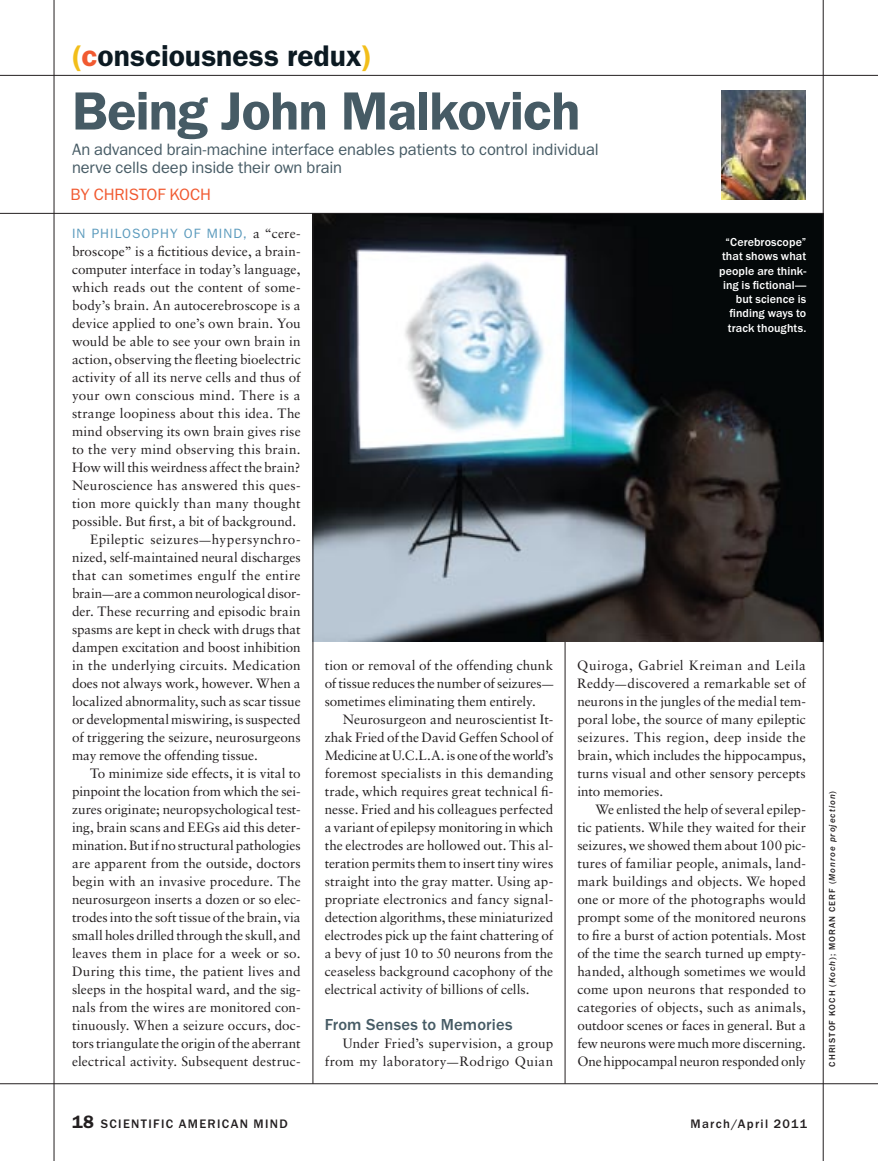
<style>
.page{position:relative;width:878px;height:1161px;background:#fff}
.page>*{position:absolute;margin:0;border:0;box-sizing:border-box;transform-origin:0 0}
.t1{font:600 54px "ITC Franklin Gothic Std";letter-spacing:-.015em;color:#465b65}
.t2{font:600 30px "ITC Franklin Gothic Std";color:#0c1a22}
.t3{font:16.5px/18px "ITC Franklin Gothic Std";letter-spacing:-.005em;color:#465b65}
.t4{font:500 16.5px "ITC Franklin Gothic Std";color:#465b65}
.t5{font:16.5px "ITC Franklin Gothic Std";letter-spacing:-.01em;color:#f15a31}
.t6{font:13.5px/18px "Sabon LT Std";letter-spacing:.005em;color:#231f20;text-align:justify}
.t7{font:13.5px "Sabon LT Std";letter-spacing:-.015em;color:#231f20}
.t8{font:13.5px "Sabon LT Std";letter-spacing:.03em;color:#231f20}
.t9{font:13.5px "ITC Franklin Gothic Std";letter-spacing:.075em;color:#5c9bbd}
.t10{font:500 12.75px "ITC Franklin Gothic Std";letter-spacing:.105em;color:#231f20}
.t11{font:500 12px/14.2px "ITC Franklin Gothic Std";letter-spacing:.01em;color:#fff;text-align:right}
.t12{font:500 9px "ITC Franklin Gothic Std";letter-spacing:.12em;color:#231f20}
.s1{color:#f2be1a}
.s2{color:#f15a31}
.s3{font-family:"Sabon LT Std";color:#231f20}
.s4{font-size:11.25px}
.s5{font-weight:600;font-size:18px}
.s6{font-family:"ITC Franklin Gothic Std Med It";font-weight:400}
</style>
<div class="page">
<img style="left:722px;top:90px;width:84px;height:110px">
<hr style="left:54px;top:0;width:1px;height:1161px;background:#231f20">
<hr style="left:0;top:1083px;width:878px;height:1px;background:#231f20">
<hr style="left:564px;top:213px;width:1px;height:871px;background:#231f20">
<hr style="left:0;top:75px;width:878px;height:1px;background:#231f20">
<img style="left:313px;top:214px;width:509px;height:428px">
<hr style="left:312px;top:213px;width:1px;height:871px;background:#231f20">
<hr style="left:0;top:213px;width:823px;height:1px;background:#231f20">
<hr style="left:822px;top:0;width:1px;height:1161px;background:#231f20">
<h2 class="t2" style="left:72px;top:38px;width:302px"><span class="s1">(</span><span class="s2">c</span>onsciousness redux<span class="s1">)</span></h2>
<h1 class="t1" style="left:72px;top:79px;width:510px">Being John Malkovich</h1>
<p class="t3" style="left:72px;top:141px;width:528px">An advanced brain-machine interface enables patients to control individual nerve cells deep inside their own brain</p>
<p class="t5" style="left:70px;top:184px;width:142px">By christof Koch</p>
<p class="t9" style="left:72px;top:225px;width:230px">I n philosophy of mind, <span class="s3">a “cere-</span></p>
<p class="t6" style="left:72px;top:242px;width:230px">broscope” is a fictitious device, a brain-</p>
<p class="t6" style="left:72px;top:260px;width:230px">computer interface in today’s language,</p>
<p class="t6" style="left:72px;top:278px;width:230px">which reads out the content of some-</p>
<p class="t6" style="left:72px;top:296px;width:230px">body’s brain. An autocerebroscope is a</p>
<p class="t6" style="left:72px;top:314px;width:230px">device applied to one’s own brain. You</p>
<p class="t6" style="left:72px;top:332px;width:230px">would be able to see your own brain in</p>
<p class="t6" style="left:72px;top:350px;width:230px">action, observing the fleeting bioelectric</p>
<p class="t6" style="left:72px;top:368px;width:230px">activity of all its nerve cells and thus of</p>
<p class="t6" style="left:72px;top:386px;width:230px">your own conscious mind. There is a</p>
<p class="t6" style="left:72px;top:404px;width:230px">strange loopiness about this idea. The</p>
<p class="t6" style="left:72px;top:422px;width:230px">mind observing its own brain gives rise</p>
<p class="t6" style="left:72px;top:440px;width:230px">to the very mind observing this brain.</p>
<p class="t6" style="left:72px;top:458px;width:230px">How will this weirdness affect the brain?</p>
<p class="t6" style="left:72px;top:476px;width:230px">Neuroscience has answered this ques-</p>
<p class="t6" style="left:72px;top:494px;width:230px">tion more quickly than many thought</p>
<p class="t6" style="left:72px;top:512px;width:226px">possible. But first, a bit of background.</p>
<p class="t8" style="left:90px;top:531px;width:212px">Epileptic seizures<span class="s4">—</span>hypersynchro-</p>
<p class="t6" style="left:72px;top:548px;width:230px">nized, self-maintained neural discharges</p>
<p class="t8" style="left:72px;top:567px;width:230px">that can sometimes engulf the entire</p>
<p class="t7" style="left:72px;top:585px;width:230px">brain<span class="s4">—</span>are a common neurological disor-</p>
<p class="t6" style="left:72px;top:602px;width:230px">der. These recurring and episodic brain</p>
<p class="t6" style="left:72px;top:620px;width:230px">spasms are kept in check with drugs that</p>
<p class="t6" style="left:72px;top:638px;width:230px">dampen excitation and boost inhibition</p>
<p class="t6" style="left:72px;top:656px;width:230px">in the underlying circuits. Medication</p>
<p class="t7" style="left:72px;top:675px;width:230px">does not always work, however. When a</p>
<p class="t6" style="left:72px;top:692px;width:230px">localized abnormality, such as scar tissue</p>
<p class="t6" style="left:72px;top:710px;width:230px">or developmental miswiring, is suspected</p>
<p class="t6" style="left:72px;top:728px;width:230px">of triggering the seizure, neurosurgeons</p>
<p class="t6" style="left:72px;top:746px;width:187px">may remove the offending tissue.</p>
<p class="t6" style="left:90px;top:764px;width:212px">To minimize side effects, it is vital to</p>
<p class="t6" style="left:72px;top:782px;width:230px">pinpoint the location from which the sei-</p>
<p class="t6" style="left:72px;top:800px;width:230px">zures originate; neuropsychological test-</p>
<p class="t6" style="left:72px;top:818px;width:230px">ing, brain scans and EEGs aid this deter-</p>
<p class="t6" style="left:72px;top:836px;width:230px">mination. But if no structural pathologies</p>
<p class="t6" style="left:72px;top:854px;width:230px">are apparent from the outside, doctors</p>
<p class="t6" style="left:72px;top:872px;width:230px">begin with an invasive procedure. The</p>
<p class="t6" style="left:72px;top:890px;width:230px">neurosurgeon inserts a dozen or so elec-</p>
<p class="t6" style="left:72px;top:908px;width:230px">trodes into the soft tissue of the brain, via</p>
<p class="t6" style="left:72px;top:926px;width:230px">small holes drilled through the skull, and</p>
<p class="t6" style="left:72px;top:944px;width:230px">leaves them in place for a week or so.</p>
<p class="t6" style="left:72px;top:962px;width:230px">During this time, the patient lives and</p>
<p class="t6" style="left:72px;top:980px;width:230px">sleeps in the hospital ward, and the sig-</p>
<p class="t6" style="left:72px;top:998px;width:230px">nals from the wires are monitored con-</p>
<p class="t6" style="left:72px;top:1016px;width:230px">tinuously. When a seizure occurs, doc-</p>
<p class="t6" style="left:72px;top:1034px;width:230px">tors triangulate the origin of the aberrant</p>
<p class="t6" style="left:72px;top:1052px;width:230px">electrical activity. Subsequent destruc-</p>
<p class="t11" style="left:719px;top:235px;width:89px">“Cerebroscope” that shows what people are think&shy;ing is fictional<span class="s4">— </span>but science is finding ways to track thoughts.</p>
<p class="t6" style="left:324px;top:656px;width:230px">tion or removal of the offending chunk of tissue reduces the number of seizures<span class="s4">— </span>sometimes eliminating them entirely.</p>
<p class="t6" style="left:324px;top:710px;width:230px;text-indent:18px">Neurosurgeon and neuroscientist It&shy;zhak Fried of the David Geffen School of Medicine at U.C.L.A. is one of the world’s foremost specialists in this demanding trade, which requires great technical fi&shy;nesse. Fried and his colleagues perfected a variant of epilepsy monitoring in which the electrodes are hollowed out. This al&shy;teration permits them to insert tiny wires straight into the gray matter. Using ap&shy;propriate electronics and fancy signal&shy;detection algorithms, these miniaturized electrodes pick up the faint chattering of a bevy of just 10 to 50 neurons from the ceaseless background cacophony of the electrical activity of billions of cells.</p>
<p class="t4" style="left:324px;top:1015px;width:189px">From Senses to Memories</p>
<p class="t6" style="left:325px;top:1034px;width:230px;text-align:right">Under Fried’s supervision, a group from my laboratory<span class="s4">—</span>Rodrigo Quian</p>
<p class="t6" style="left:577px;top:656px;width:230px">Quiroga, Gabriel Kreiman and Leila Reddy<span class="s4">—</span>discovered a remarkable set of neurons in the jungles of the medial tem&shy;poral lobe, the source of many epileptic seizures. This region, deep inside the brain, which includes the hippocampus, turns visual and other sensory percepts into memories.</p>
<p class="t6" style="left:577px;top:800px;width:230px;text-indent:18px">We enlisted the help of several epilep&shy;tic patients. While they waited for their seizures, we showed them about 100 pic&shy;tures of familiar people, animals, land&shy;mark buildings and objects. We hoped one or more of the photographs would prompt some of the monitored neurons to fire a burst of action potentials. Most of the time the search turned up empty&shy;handed, although sometimes we would come upon neurons that responded to categories of objects, such as animals, outdoor scenes or faces in general. But a few neurons were much more discerning.<br>One hippocampal neuron responded only</p>
<p class="t10" style="left:72px;top:1117px;width:217px"><span class="s5">18</span> scientific american mind</p>
<p class="t10" style="left:690px;top:1117px;width:118px">March/April 2011</p>
<p class="t12" style="left:827px;top:1066px;width:277px;rotate:-90deg">Christof koch (<span class="s6">Koch</span>); moran cerf (<span class="s6">Monroe projection</span>)</p>
</div>
